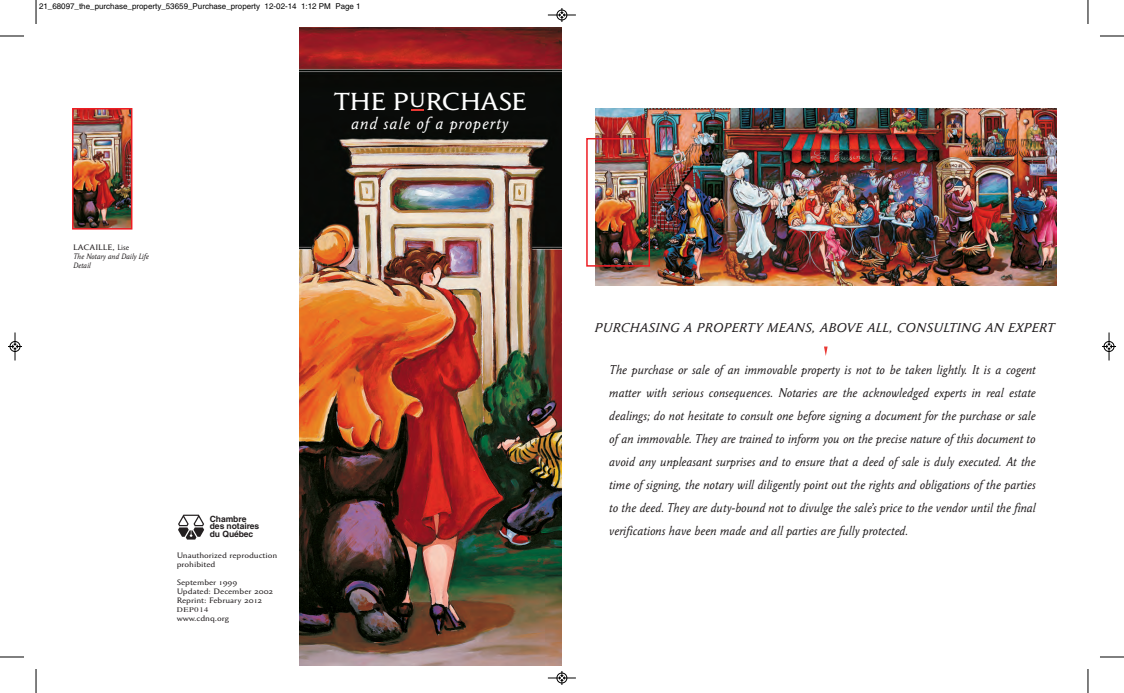
<style>
.page{position:relative;width:1124px;height:693px;background:#fff}
.page>*{position:absolute;margin:0;border:0;box-sizing:border-box;transform-origin:0 0}
.t1{font:25.2px "Garaline";color:#fff;scale:1.2 1}
.t2{font:italic 17.4px "Garaline";color:#fff}
.t3{font:italic 13px/23px "Garaline";letter-spacing:-.005em;color:#231f20;text-align:justify}
.t4{font:italic 13px "Garaline";letter-spacing:-.005em;color:#231f20;scale:1.2 1}
.t5{font:700 8.6px/7.7px "Helvetica";letter-spacing:-.01em;color:#231f20}
.t6{font:8px/9px "Garaline";color:#231f20;scale:1.2 1}
.t7{font:8px "Helvetica";color:#000}
.t8{font:italic 8px/9px "Garaline";color:#231f20}
.t9{font:7px "Times";letter-spacing:.075em;color:#231f20;scale:1.2 1}
.s1{font-size:20.9px}
</style>
<div class="page">
<img style="left:595px;top:108px;width:460px;height:178px">
<div style="left:586px;top:138px;width:64px;height:129px;border:2px solid #ee1d23"></div>
<svg style="left:823px;top:108px;width:4px;height:248px"></svg>
<img style="left:299px;top:27px;width:249px;height:639px">
<svg style="left:412px;top:109px;width:12px;height:1px"></svg>
<img style="left:75px;top:111px;width:54px;height:116px">
<div style="left:72px;top:108px;width:60px;height:122px;border:2px solid #ee1d23"></div>
<svg style="left:178px;top:515px;width:26px;height:25px"></svg>
<svg style="left:36px;top:0;width:1px;height:24px"></svg>
<svg style="left:0;top:36px;width:24px;height:1px"></svg>
<svg style="left:1087px;top:0;width:1px;height:24px"></svg>
<svg style="left:1100px;top:36px;width:23px;height:1px"></svg>
<svg style="left:36px;top:669px;width:1px;height:24px"></svg>
<svg style="left:0;top:657px;width:24px;height:1px"></svg>
<svg style="left:1087px;top:669px;width:1px;height:24px"></svg>
<svg style="left:1100px;top:657px;width:23px;height:1px"></svg>
<svg style="left:548px;top:8px;width:28px;height:677px"></svg>
<svg style="left:8px;top:332px;width:14px;height:28px"></svg>
<svg style="left:1102px;top:332px;width:13px;height:28px"></svg>
<p class="t7" style="left:39px;top:3px;width:323px">21_68097_the_purchase_property_53659_Purchase_property 12-02-14 1:12 PM Page 1</p>
<h1 class="t1" style="left:333px;top:87px;width:162px">THE P<span class="s1">U</span>RCHASE</h1>
<p class="t6" style="left:73px;top:243px;width:48px">LACAILLE, Lise</p>
<p class="t8" style="left:73px;top:252px;width:77px">The Notary and Daily Life<br>Detail</p>
<h2 class="t2" style="left:351px;top:113px;width:160px">and sale ofa property</h2>
<p class="t5" style="left:210px;top:516px;width:51px">Chambre des notaires du Québec</p>
<p class="t6" style="left:177px;top:550px;width:85px">Unauthorized reproduction prohibited</p>
<p class="t6" style="left:177px;top:577px;width:82px">September 1999<br>Updated: December 2002<br>Reprint: February 2012</p>
<p class="t9" style="left:177px;top:606px;width:28px">DEP014</p>
<p class="t6" style="left:177px;top:613px;width:45px">www.cdnq.org</p>
<p class="t4" style="left:594px;top:320px;width:385px">PURCHASING A PROPERTY MEANS, ABOVE ALL, CONSULTING AN EXPERT</p>
<p class="t3" style="left:609px;top:358px;width:428px">The purchase or sale of an immovable property is not to be taken lightly. It is a cogent matter with serious consequences. Notaries are the acknowledged experts in real estate dealings; do not hesitate to consult one before signing a document for the purchase or sale of an immovable. They are trained to inform you on the precise nature of this document to avoid any unpleasant surprises and to ensure that a deed of sale is duly executed. At the time of signing, the notary will diligently point out the rights and obligations of the parties to the deed. They are duty-bound not to divulge the sale’s price to the vendor until the final verifications have been made and all parties are fully protected.</p>
</div>
